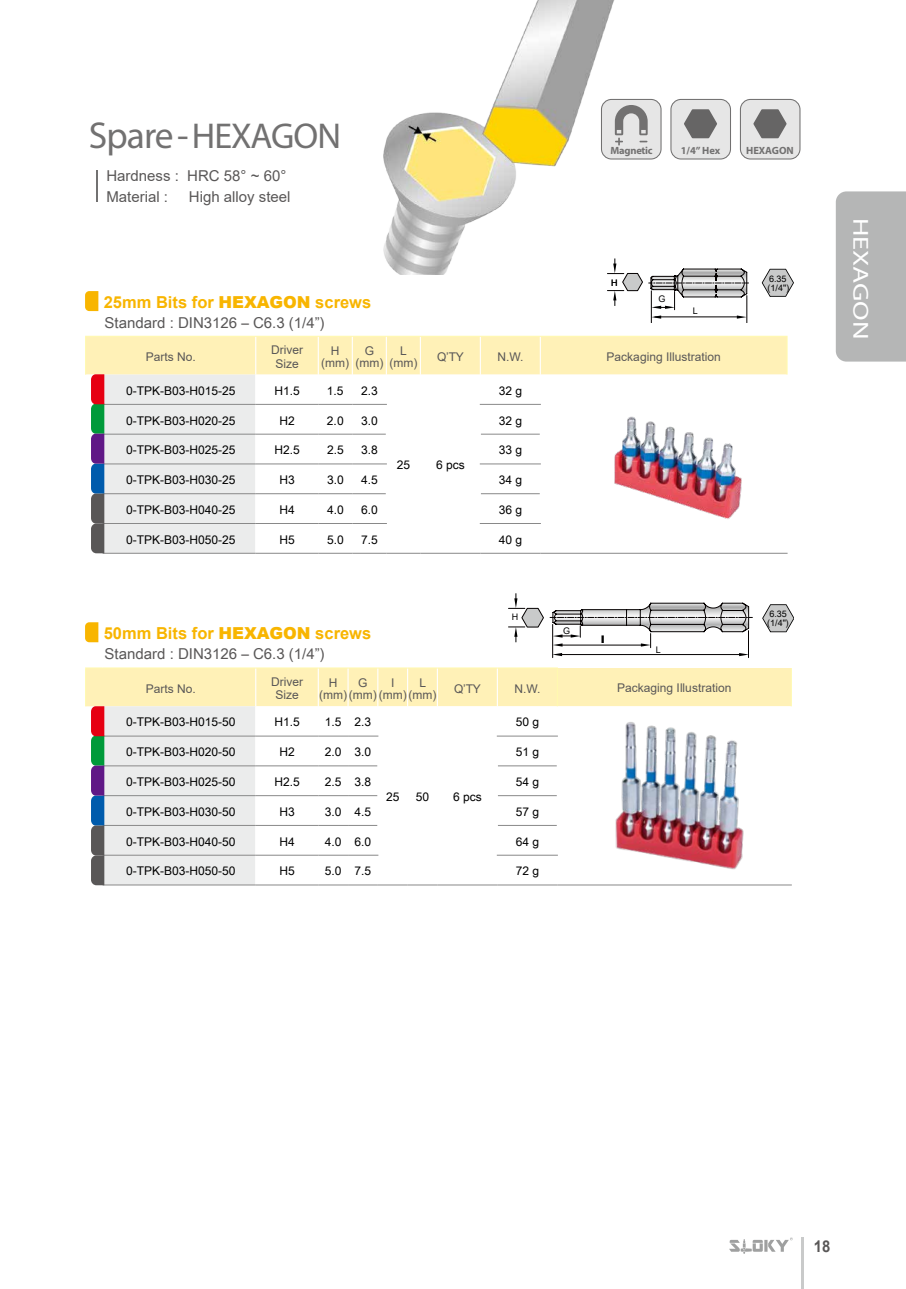
<style>
.page{position:relative;width:906px;height:1289px;background:#fff}
.page>*{position:absolute;margin:0;border:0;box-sizing:border-box;transform-origin:0 0}
.t1{font:36px "Myriad Pro";letter-spacing:-.025em;color:#727171}
.t2{font:21.75px "Myriad Pro";color:#fff;scale:1.3 1}
.t3{font:700 16.5px "Arial";color:#f8b500}
.t4{font:700 16.2px "Arial";color:#595757;scale:.92 1}
.t5{font:15px "Arial Unicode MS";color:#595757}
.t6{font:15px/21px "Arial";color:#595757}
.t7{font:12px "Arial Unicode MS";color:#000}
.t8{font:12px/12px "Arial";color:#595757;text-align:center}
.t9{font:700 10.5px "Myriad Pro";letter-spacing:-.02em;color:#727171}
.t10{font:700 10.5px "Myriad Pro";color:#727171}
.t11{font:900 10.5px "Arial";color:#000}
.t12{font:9px/9px "Arial Unicode MS";color:#000}
.t13{font:9px "Arial";color:#000}
.s1{font-size:37.5px}
.s2{font-weight:900}
</style>
<div class="page">
<hr style="left:557px;top:884px;width:235px;height:1px;background:#898989">
<hr style="left:790px;top:668px;width:2px;height:38px;background:#fff9b0">
<hr style="left:103px;top:553px;width:153px;height:1px;background:#898989">
<hr style="left:256px;top:553px;width:62px;height:1px;background:#898989">
<hr style="left:318px;top:553px;width:34px;height:1px;background:#898989">
<hr style="left:352px;top:553px;width:34px;height:1px;background:#898989">
<hr style="left:386px;top:553px;width:34px;height:1px;background:#898989">
<hr style="left:420px;top:553px;width:60px;height:1px;background:#898989">
<hr style="left:480px;top:553px;width:60px;height:1px;background:#898989">
<hr style="left:540px;top:553px;width:247px;height:1px;background:#898989">
<hr style="left:801px;top:1237px;width:3px;height:51px;background:#c9caca">
<div style="left:836px;top:191px;width:70px;height:170px;background:#b5b6b6"></div>
<svg style="left:729px;top:1237px;width:64px;height:16px"></svg>
<hr style="left:96px;top:171px;width:1px;height:31px;background:#727171">
<svg style="left:671px;top:99px;width:59px;height:60px;fill:#e6e6e6"></svg>
<div style="left:670px;top:99px;width:61px;height:60px;border:1px solid #727171;border-radius:10px"></div>
<div style="left:601px;top:99px;width:60px;height:60px;background:#e6e6e6;border-radius:10px"></div>
<div style="left:601px;top:99px;width:60px;height:60px;border:1px solid #727171;border-radius:10px"></div>
<svg style="left:617px;top:105px;width:30px;height:40px"></svg>
<svg style="left:85px;top:291px;width:13px;height:20px"></svg>
<svg style="left:85px;top:622px;width:13px;height:20px"></svg>
<img style="left:383px;top:0;width:234px;height:274px">
<svg style="left:740px;top:99px;width:60px;height:60px;fill:#e6e6e6"></svg>
<div style="left:740px;top:99px;width:60px;height:60px;border:1px solid #727171;border-radius:10px"></div>
<svg style="left:85px;top:336px;width:702px;height:217px"></svg>
<img style="left:609px;top:414px;width:136px;height:107px">
<svg style="left:85px;top:667px;width:706px;height:218px"></svg>
<img style="left:609px;top:717px;width:139px;height:159px">
<svg style="left:508px;top:593px;width:36px;height:49px"></svg>
<svg style="left:550px;top:602px;width:202px;height:55px"></svg>
<hr style="left:560px;top:644px;width:82px;height:1px;background:#040000">
<hr style="left:560px;top:654px;width:183px;height:1px;background:#040000">
<svg style="left:762px;top:604px;width:32px;height:28px"></svg>
<svg style="left:607px;top:258px;width:141px;height:64px"></svg>
<svg style="left:762px;top:269px;width:32px;height:28px"></svg>
<h1 class="t1" style="left:89px;top:114px;width:254px"><span class="s1">Spare-</span>HEXAGON</h1>
<p class="t6" style="left:106px;top:165px;width:181px">Hardness : HRC 58° ~ 60°<br>Material :</p>
<p class="t6" style="left:189px;top:186px;width:103px">High alloy steel</p>
<h3 class="t3" style="left:104px;top:290px;width:269px">25mm Bits for <span class="s2">HEXAGON</span> screws</h3>
<p class="t5" style="left:105px;top:311px;width:222px">Standard : DIN3126 – C6.3 (1/4”)</p>
<p class="t9" style="left:610px;top:144px;width:43px">Magnetic</p>
<p class="t9" style="left:681px;top:143px;width:41px">1/4” Hex</p>
<p class="t10" style="left:746px;top:143px;width:49px">HEXAGON</p>
<p class="t13" style="left:611px;top:276px;width:8px">H</p>
<p class="t12" style="left:767px;top:274px;width:23px">6.35 (1/4")</p>
<p class="t13" style="left:658px;top:293px;width:8px">G</p>
<p class="t13" style="left:693px;top:305px;width:6px">L</p>
<p class="t8" style="left:146px;top:350px;width:52px">Parts No.</p>
<p class="t8" style="left:271px;top:343px;width:33px;line-height:13.2px">Driver<br>Size</p>
<p class="t8" style="left:321px;top:344px;width:29px">H (mm)</p>
<p class="t8" style="left:355px;top:344px;width:29px">G (mm)</p>
<p class="t8" style="left:389px;top:344px;width:29px">L (mm)</p>
<p class="t8" style="left:437px;top:350px;width:28px">Q’TY</p>
<p class="t8" style="left:497px;top:350px;width:28px">N.W.</p>
<p class="t8" style="left:606px;top:350px;width:116px">Packaging Illustration</p>
<p class="t7" style="left:126px;top:381px;width:111px">0-TPK-B03-H015-25</p>
<p class="t7" style="left:274px;top:381px;width:27px">H1.5</p>
<p class="t7" style="left:327px;top:381px;width:18px">1.5</p>
<p class="t7" style="left:361px;top:381px;width:18px">2.3</p>
<p class="t7" style="left:498px;top:381px;width:25px">32 g</p>
<p class="t7" style="left:126px;top:411px;width:111px">0-TPK-B03-H020-25</p>
<p class="t7" style="left:279px;top:411px;width:17px">H2</p>
<p class="t7" style="left:327px;top:411px;width:18px">2.0</p>
<p class="t7" style="left:361px;top:411px;width:18px">3.0</p>
<p class="t7" style="left:499px;top:411px;width:25px">32 g</p>
<p class="t7" style="left:126px;top:441px;width:111px">0-TPK-B03-H025-25</p>
<p class="t7" style="left:274px;top:441px;width:27px">H2.5</p>
<p class="t7" style="left:327px;top:441px;width:18px">2.5</p>
<p class="t7" style="left:361px;top:441px;width:18px">3.8</p>
<p class="t7" style="left:499px;top:441px;width:25px">33 g</p>
<p class="t7" style="left:126px;top:471px;width:111px">0-TPK-B03-H030-25</p>
<p class="t7" style="left:279px;top:471px;width:17px">H3</p>
<p class="t7" style="left:327px;top:471px;width:18px">3.0</p>
<p class="t7" style="left:361px;top:471px;width:18px">4.5</p>
<p class="t7" style="left:499px;top:471px;width:25px">34 g</p>
<p class="t7" style="left:126px;top:501px;width:111px">0-TPK-B03-H040-25</p>
<p class="t7" style="left:279px;top:501px;width:17px">H4</p>
<p class="t7" style="left:327px;top:501px;width:18px">4.0</p>
<p class="t7" style="left:361px;top:501px;width:18px">6.0</p>
<p class="t7" style="left:499px;top:501px;width:25px">36 g</p>
<p class="t7" style="left:126px;top:530px;width:111px">0-TPK-B03-H050-25</p>
<p class="t7" style="left:279px;top:530px;width:17px">H5</p>
<p class="t7" style="left:327px;top:530px;width:18px">5.0</p>
<p class="t7" style="left:361px;top:530px;width:18px">7.5</p>
<p class="t7" style="left:499px;top:530px;width:25px">40 g</p>
<p class="t7" style="left:397px;top:456px;width:15px">25</p>
<p class="t7" style="left:436px;top:456px;width:30px">6 pcs</p>
<p class="t13" style="left:512px;top:610px;width:8px">H</p>
<h3 class="t3" style="left:104px;top:621px;width:269px">50mm Bits for <span class="s2">HEXAGON</span> screws</h3>
<p class="t5" style="left:105px;top:642px;width:222px">Standard : DIN3126 – C6.3 (1/4”)</p>
<p class="t13" style="left:563px;top:624px;width:8px">G</p>
<p class="t11" style="left:600px;top:632px;width:6px">I</p>
<p class="t13" style="left:656px;top:643px;width:6px">L</p>
<p class="t8" style="left:146px;top:682px;width:52px">Parts No.</p>
<p class="t8" style="left:271px;top:675px;width:33px;line-height:13.2px">Driver<br>Size</p>
<p class="t8" style="left:319px;top:676px;width:119px;text-align:left;text-indent:10px">H (mm)(mm)(mm)(mm)</p>
<p class="t8" style="left:358px;top:676px;width:11px">G</p>
<p class="t8" style="left:391px;top:676px;width:5px">I</p>
<p class="t8" style="left:419px;top:676px;width:8px">L</p>
<p class="t8" style="left:454px;top:682px;width:28px">Q’TY</p>
<p class="t8" style="left:514px;top:682px;width:28px">N.W.</p>
<p class="t8" style="left:617px;top:682px;width:116px">Packaging Illustration</p>
<p class="t7" style="left:126px;top:713px;width:111px">0-TPK-B03-H015-50</p>
<p class="t7" style="left:274px;top:713px;width:27px">H1.5</p>
<p class="t7" style="left:325px;top:713px;width:48px">1.5 2.3</p>
<p class="t7" style="left:515px;top:713px;width:25px">50 g</p>
<p class="t7" style="left:126px;top:743px;width:111px">0-TPK-B03-H020-50</p>
<p class="t7" style="left:279px;top:743px;width:17px">H2</p>
<p class="t7" style="left:325px;top:743px;width:48px">2.0 3.0</p>
<p class="t7" style="left:515px;top:743px;width:25px">51 g</p>
<p class="t7" style="left:126px;top:773px;width:111px">0-TPK-B03-H025-50</p>
<p class="t7" style="left:274px;top:773px;width:27px">H2.5</p>
<p class="t7" style="left:325px;top:773px;width:48px">2.5 3.8</p>
<p class="t7" style="left:515px;top:773px;width:25px">54 g</p>
<p class="t7" style="left:126px;top:803px;width:111px">0-TPK-B03-H030-50</p>
<p class="t7" style="left:279px;top:803px;width:17px">H3</p>
<p class="t7" style="left:325px;top:803px;width:48px">3.0 4.5</p>
<p class="t7" style="left:515px;top:803px;width:25px">57 g</p>
<p class="t7" style="left:126px;top:832px;width:111px">0-TPK-B03-H040-50</p>
<p class="t7" style="left:279px;top:832px;width:17px">H4</p>
<p class="t7" style="left:325px;top:832px;width:48px">4.0 6.0</p>
<p class="t7" style="left:515px;top:832px;width:25px">64 g</p>
<p class="t7" style="left:126px;top:862px;width:111px">0-TPK-B03-H050-50</p>
<p class="t7" style="left:279px;top:862px;width:17px">H5</p>
<p class="t7" style="left:325px;top:862px;width:48px">5.0 7.5</p>
<p class="t7" style="left:515px;top:862px;width:25px">72 g</p>
<p class="t7" style="left:386px;top:787px;width:15px">25</p>
<p class="t7" style="left:416px;top:787px;width:15px">50</p>
<p class="t7" style="left:453px;top:787px;width:30px">6 pcs</p>
<p class="t12" style="left:767px;top:609px;width:23px">6.35 (1/4")</p>
<h2 class="t2" style="left:874px;top:218px;width:95px;rotate:90deg">HEXAGON</h2>
<h3 class="t4" style="left:814px;top:1234px;width:19px">18</h3>
</div>
